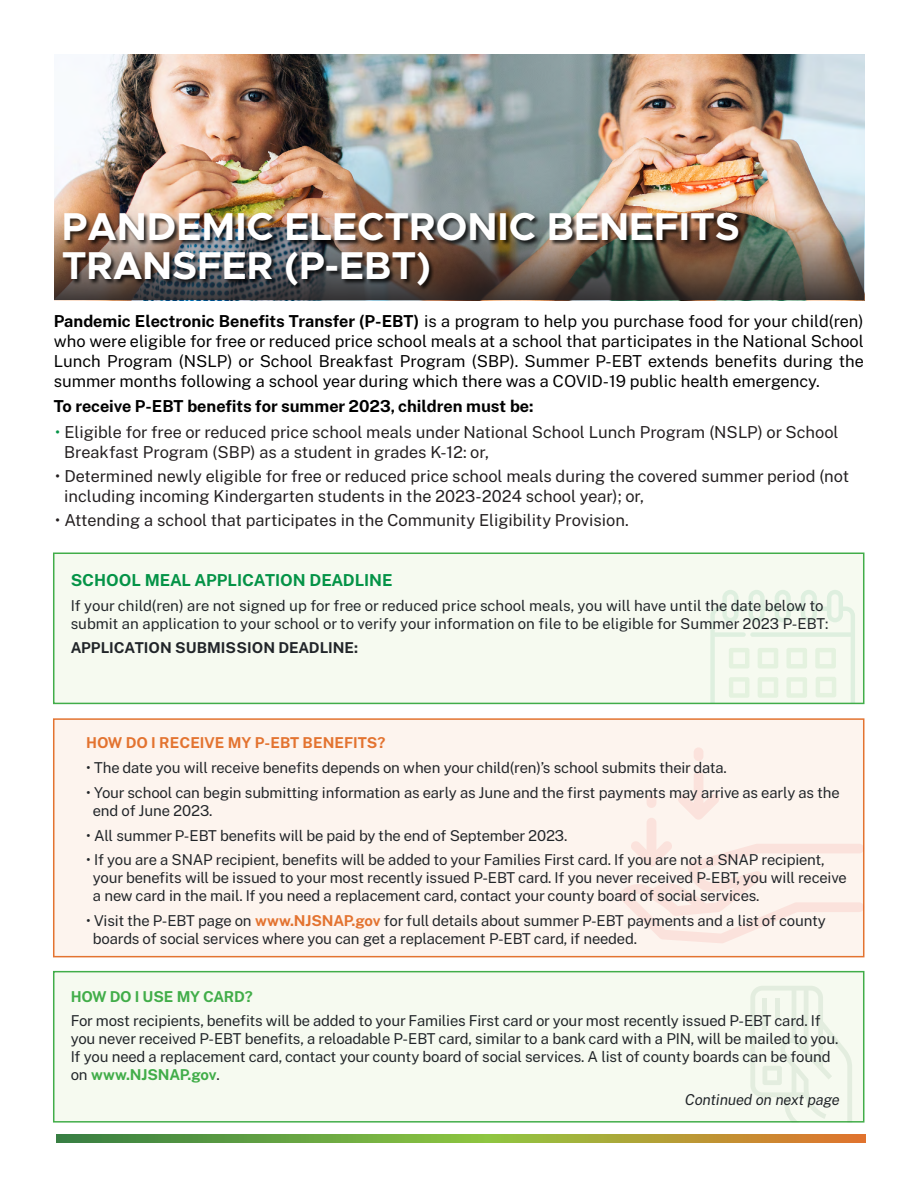
<style>
.page{position:relative;width:918px;height:1188px;background:#fff}
.page>*{position:absolute;margin:0;border:0;box-sizing:border-box;transform-origin:0 0}
.t1{font:700 39px/39px "Metropolis";color:#fff}
.t2{font:16.5px/19.8px "Public Sans";color:#231f20}
.t3{font:16.5px/19.8px "Public Sans";color:#000;text-align:justify}
.t4{font:700 16.5px "Public Sans";color:#000}
.t5{font:700 16.5px "Public Sans";color:#049347}
.t6{font:15px/18px "Public Sans";letter-spacing:-.01em;color:#212529}
.t7{font:700 15px "Public Sans";color:#212529}
.t8{font:700 15px "Public Sans";color:#e37330}
.t9{font:italic 15px "Public Sans";letter-spacing:-.015em;color:#212529}
.t10{font:700 15px "Public Sans";letter-spacing:-.01em;color:#41ad49}
.s1{font-weight:700}
.s2{color:#049347}
.s3{font-weight:700;color:#e37330}
.s4{font-weight:700;color:#41ad49}
</style>
<div class="page">
<div style="left:53px;top:553px;width:811px;height:151px;background:#f6faf0;border:2px solid #41ad49"></div>
<div style="left:53px;top:971px;width:811px;height:152px;background:#f6faf0;border:2px solid #41ad49"></div>
<div style="left:53px;top:718px;width:811px;height:239px;background:#fdf4ee;border:2px solid #e37330"></div>
<svg style="left:56px;top:1134px;width:810px;height:8px;background:#8a9e3c"></svg>
<img style="left:54px;top:54px;width:810px;height:156px">
<img style="left:54px;top:210px;width:810px;height:90px">
<div style="left:63px;top:213px;width:681px;height:78px;background:#000;opacity:.75"></div>
<svg style="left:710px;top:590px;width:145px;height:113px"></svg>
<div style="left:694px;top:747px;width:9px;height:14px;background:#fbe2dc;border-radius:5px"></div>
<svg style="left:619px;top:771px;width:245px;height:172px"></svg>
<div style="left:647px;top:794px;width:9px;height:14px;background:#fbe2dc;border-radius:5px"></div>
<svg style="left:750px;top:986px;width:102px;height:137px"></svg>
<p class="t1" style="left:62px;top:207px;width:680px">PANDEMIC ELECTRONIC BENEFITS<br>TRANSFER (P-EBT)</p>
<h1 class="t1" style="left:75px;top:268px;width:371px">TRANSFER (P-EBT)</h1>
<p class="t3" style="left:54px;top:311px;width:812px"><span class="s1">Pandemic Electronic Benefits Transfer (P-EBT)</span> is a program to help you purchase food for your child(ren) who were eligible for free or reduced price school meals at a school that participates in the National School Lunch Program (NSLP) or School Breakfast Program (SBP). Summer P-EBT extends benefits during the summer months following a school year during which there was a COVID-19 public health emergency.</p>
<p class="t4" style="left:54px;top:394px;width:481px">To receive P-EBT benefits for summer 2023, children must be:</p>
<p class="t2" style="left:64px;top:422px;width:776px;text-indent:-9px"><span class="s2">•</span> Eligible for free or reduced price school meals under National School Lunch Program (NSLP) or School<br>Breakfast Program (SBP) as a student in grades K-12: or,</p>
<p class="t2" style="left:64px;top:466px;width:787px;text-indent:-9px">• Determined newly eligible for free or reduced price school meals during the covered summer period (not including incoming Kindergarten students in the 2023-2024 school year); or,</p>
<p class="t2" style="left:55px;top:510px;width:575px">• Attending a school that participates in the Community Eligibility Provision.</p>
<p class="t5" style="left:71px;top:567px;width:324px">SCHOOL MEAL APPLICATION DEADLINE</p>
<p class="t6" style="left:71px;top:595px;width:759px">If your child(ren) are not signed up for free or reduced price school meals, you will have until the date below to submit an application to your school or to verify your information on file to be eligible for Summer 2023 P-EBT:</p>
<p class="t7" style="left:71px;top:636px;width:289px">APPLICATION SUBMISSION DEADLINE:</p>
<p class="t8" style="left:86px;top:731px;width:301px">HOW DO I RECEIVE MY P-EBT BENEFITS?</p>
<p class="t6" style="left:86px;top:758px;width:642px">• The date you will receive benefits depends on when your child(ren)’s school submits their data.</p>
<p class="t6" style="left:93px;top:783px;width:748px;text-indent:-7px">• Your school can begin submitting information as early as June and the first payments may arrive as early as the end of June 2023.</p>
<p class="t6" style="left:86px;top:825px;width:483px">• All summer P-EBT benefits will be paid by the end of September 2023.</p>
<p class="t6" style="left:93px;top:850px;width:755px;text-indent:-7px">• If you are a SNAP recipient, benefits will be added to your Families First card. If you are not a SNAP recipient, your benefits will be issued to your most recently issued P-EBT card. If you never received P-EBT, you will receive a new card in the mail. If you need a replacement card, contact your county board of social services.</p>
<p class="t6" style="left:93px;top:911px;width:735px;text-indent:-7px">• Visit the P-EBT page on <span class="s3">www.NJSNAP.gov</span> for full details about summer P-EBT payments and a list of county boards of social services where you can get a replacement P-EBT card, if needed.</p>
<p class="t10" style="left:71px;top:984px;width:184px">HOW DO I USE MY CARD?</p>
<p class="t6" style="left:71px;top:1011px;width:769px">For most recipients, benefits will be added to your Families First card or your most recently issued P-EBT card. If you never received P-EBT benefits, a reloadable P-EBT card, similar to a bank card with a PIN, will be mailed to you.<br>If you need a replacement card, contact your county board of social services. A list of county boards can be found on <span class="s4">www.NJSNAP.gov</span>.</p>
<p class="t9" style="left:685px;top:1088px;width:156px">Continued on next page</p>
</div>
